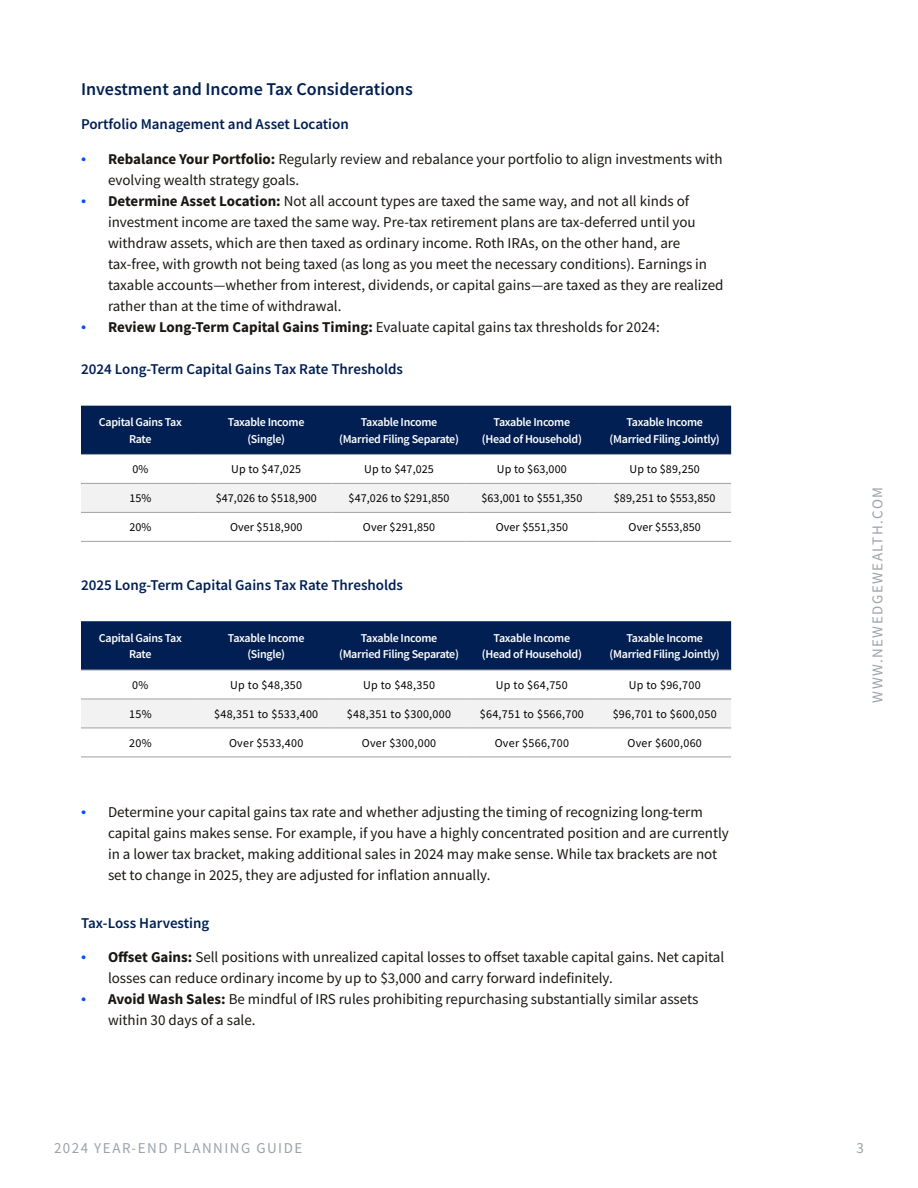
<style>
.page{position:relative;width:918px;height:1188px;background:#fff}
.page>*{position:absolute;margin:0;border:0;box-sizing:border-box;transform-origin:0 0}
.t1{font:600 18px "Source Sans Pro";color:#011f53}
.t2{font:15px/21px "Source Sans Pro";color:#1a1613}
.t3{font:600 15px "Source Sans Pro";color:#011f53}
.t4{font:15px "Source Sans Pro";letter-spacing:.1em;color:#9ba2aa}
.t5{font:12px "Source Sans Pro";letter-spacing:.01em;color:#000}
.t6{font:600 12px/16.5px "Source Sans Pro";letter-spacing:-.025em;color:#fff;text-align:center}
.s1{font-family:"Myriad Pro";font-size:18px;color:#004cff}
.s2{font-weight:700}
</style>
<div class="page">
<div style="left:81px;top:621px;width:650px;height:49px;background:#011f53"></div>
<svg style="left:81px;top:698px;width:650px;height:59px"></svg>
<div style="left:81px;top:700px;width:650px;height:28px;background:#f2f2f2"></div>
<hr style="left:81px;top:670px;width:119px;height:1px;background:#9ca1a2">
<hr style="left:200px;top:670px;width:133px;height:1px;background:#9ca1a2">
<hr style="left:333px;top:670px;width:132px;height:1px;background:#9ca1a2">
<hr style="left:465px;top:670px;width:133px;height:1px;background:#9ca1a2">
<hr style="left:598px;top:670px;width:133px;height:1px;background:#9ca1a2">
<hr style="left:81px;top:699px;width:119px;height:1px;background:#9ca1a2">
<hr style="left:200px;top:699px;width:133px;height:1px;background:#9ca1a2">
<hr style="left:333px;top:699px;width:132px;height:1px;background:#9ca1a2">
<hr style="left:465px;top:699px;width:133px;height:1px;background:#9ca1a2">
<hr style="left:598px;top:699px;width:133px;height:1px;background:#9ca1a2">
<hr style="left:81px;top:728px;width:119px;height:1px;background:#9ca1a2">
<hr style="left:200px;top:728px;width:133px;height:1px;background:#9ca1a2">
<hr style="left:333px;top:728px;width:132px;height:1px;background:#9ca1a2">
<hr style="left:465px;top:728px;width:133px;height:1px;background:#9ca1a2">
<hr style="left:598px;top:728px;width:133px;height:1px;background:#9ca1a2">
<hr style="left:81px;top:757px;width:119px;height:1px;background:#9ca1a2">
<hr style="left:200px;top:757px;width:133px;height:1px;background:#9ca1a2">
<hr style="left:333px;top:757px;width:132px;height:1px;background:#9ca1a2">
<hr style="left:465px;top:757px;width:133px;height:1px;background:#9ca1a2">
<hr style="left:598px;top:757px;width:133px;height:1px;background:#9ca1a2">
<div style="left:81px;top:406px;width:650px;height:48px;background:#011f53"></div>
<svg style="left:81px;top:540px;width:650px;height:1px"></svg>
<div style="left:81px;top:484px;width:650px;height:28px;background:#f2f2f2"></div>
<hr style="left:81px;top:454px;width:119px;height:1px;background:#9ca1a2">
<hr style="left:200px;top:454px;width:133px;height:1px;background:#9ca1a2">
<hr style="left:333px;top:454px;width:132px;height:1px;background:#9ca1a2">
<hr style="left:465px;top:454px;width:133px;height:1px;background:#9ca1a2">
<hr style="left:598px;top:454px;width:133px;height:1px;background:#9ca1a2">
<hr style="left:81px;top:483px;width:119px;height:1px;background:#9ca1a2">
<hr style="left:200px;top:483px;width:133px;height:1px;background:#9ca1a2">
<hr style="left:333px;top:483px;width:132px;height:1px;background:#9ca1a2">
<hr style="left:465px;top:483px;width:133px;height:1px;background:#9ca1a2">
<hr style="left:598px;top:483px;width:133px;height:1px;background:#9ca1a2">
<hr style="left:81px;top:512px;width:119px;height:1px;background:#9ca1a2">
<hr style="left:200px;top:512px;width:133px;height:1px;background:#9ca1a2">
<hr style="left:333px;top:512px;width:132px;height:1px;background:#9ca1a2">
<hr style="left:465px;top:512px;width:133px;height:1px;background:#9ca1a2">
<hr style="left:598px;top:512px;width:133px;height:1px;background:#9ca1a2">
<hr style="left:81px;top:541px;width:119px;height:1px;background:#9ca1a2">
<hr style="left:200px;top:541px;width:133px;height:1px;background:#9ca1a2">
<hr style="left:333px;top:541px;width:132px;height:1px;background:#9ca1a2">
<hr style="left:465px;top:541px;width:133px;height:1px;background:#9ca1a2">
<hr style="left:598px;top:541px;width:133px;height:1px;background:#9ca1a2">
<p class="t1" style="left:81px;top:77px;width:333px">Investment and Income Tax Considerations</p>
<p class="t3" style="left:81px;top:114px;width:269px">Portfolio Management and Asset Location</p>
<p class="t2" style="left:108px;top:148px;width:616px;text-indent:-27px"><span class="s1">•</span> <span class="s2">Rebalance Your Portfolio:</span> Regularly review and rebalance your portfolio to align investments with evolving wealth strategy goals.</p>
<p class="t2" style="left:108px;top:190px;width:617px;text-indent:-27px"><span class="s1">•</span> <span class="s2">Determine Asset Location:</span> Not all account types are taxed the same way, and not all kinds of investment income are taxed the same way. Pre-tax retirement plans are tax-deferred until you withdraw assets, which are then taxed as ordinary income. Roth IRAs, on the other hand, are tax-free, with growth not being taxed (as long as you meet the necessary conditions). Earnings in taxable accounts—whether from interest, dividends, or capital gains—are taxed as they are realized rather than at the time of withdrawal.</p>
<p class="t2" style="left:81px;top:316px;width:580px"><span class="s1">•</span> <span class="s2">Review Long-Term Capital Gains Timing:</span> Evaluate capital gains tax thresholds for 2024:</p>
<p class="t3" style="left:81px;top:359px;width:324px">2024 Long-Term Capital Gains Tax Rate Thresholds</p>
<p class="t6" style="left:99px;top:414px;width:85px">Capital Gains Tax<br>Rate</p>
<p class="t6" style="left:228px;top:414px;width:78px">Taxable Income (Single)</p>
<p class="t6" style="left:339px;top:414px;width:121px">Taxable Income (Married Filing Separate)</p>
<p class="t6" style="left:482px;top:414px;width:102px">Taxable Income (Head of Household)</p>
<p class="t6" style="left:610px;top:414px;width:112px">Taxable Income (Married Filing Jointly)</p>
<p class="t5" style="left:132px;top:462px;width:17px">0%</p>
<p class="t5" style="left:231px;top:462px;width:71px">Up to $47,025</p>
<p class="t5" style="left:364px;top:462px;width:71px">Up to $47,025</p>
<p class="t5" style="left:497px;top:462px;width:71px">Up to $63,000</p>
<p class="t5" style="left:630px;top:462px;width:72px">Up to $89,250</p>
<p class="t5" style="left:129px;top:491px;width:24px">15%</p>
<p class="t5" style="left:216px;top:491px;width:103px">$47,026 to $518,900</p>
<p class="t5" style="left:349px;top:491px;width:102px">$47,026 to $291,850</p>
<p class="t5" style="left:481px;top:491px;width:102px">$63,001 to $551,350</p>
<p class="t5" style="left:614px;top:491px;width:103px">$89,251 to $553,850</p>
<p class="t5" style="left:129px;top:520px;width:24px">20%</p>
<p class="t5" style="left:230px;top:520px;width:74px">Over $518,900</p>
<p class="t5" style="left:363px;top:520px;width:74px">Over $291,850</p>
<p class="t5" style="left:496px;top:520px;width:74px">Over $551,350</p>
<p class="t5" style="left:629px;top:520px;width:74px">Over $553,850</p>
<p class="t3" style="left:81px;top:575px;width:324px">2025 Long-Term Capital Gains Tax Rate Thresholds</p>
<p class="t6" style="left:99px;top:630px;width:85px">Capital Gains Tax<br>Rate</p>
<p class="t6" style="left:228px;top:630px;width:78px">Taxable Income (Single)</p>
<p class="t6" style="left:339px;top:630px;width:121px">Taxable Income (Married Filing Separate)</p>
<p class="t6" style="left:482px;top:630px;width:102px">Taxable Income (Head of Household)</p>
<p class="t6" style="left:610px;top:630px;width:112px">Taxable Income (Married Filing Jointly)</p>
<p class="t5" style="left:132px;top:677px;width:18px">0%</p>
<p class="t5" style="left:230px;top:677px;width:73px">Up to $48,350</p>
<p class="t5" style="left:363px;top:677px;width:73px">Up to $48,350</p>
<p class="t5" style="left:496px;top:677px;width:73px">Up to $64,750</p>
<p class="t5" style="left:629px;top:677px;width:73px">Up to $96,700</p>
<p class="t5" style="left:129px;top:706px;width:24px">15%</p>
<p class="t5" style="left:214px;top:706px;width:106px">$48,351 to $533,400</p>
<p class="t5" style="left:347px;top:706px;width:106px">$48,351 to $300,000</p>
<p class="t5" style="left:480px;top:706px;width:106px">$64,751 to $566,700</p>
<p class="t5" style="left:613px;top:706px;width:106px">$96,701 to $600,050</p>
<p class="t5" style="left:129px;top:735px;width:24px">20%</p>
<p class="t5" style="left:229px;top:735px;width:76px">Over $533,400</p>
<p class="t5" style="left:362px;top:735px;width:76px">Over $300,000</p>
<p class="t5" style="left:495px;top:735px;width:76px">Over $566,700</p>
<p class="t5" style="left:628px;top:735px;width:76px">Over $600,060</p>
<p class="t2" style="left:108px;top:801px;width:623px;text-indent:-27px"><span class="s1">•</span> Determine your capital gains tax rate and whether adjusting the timing of recognizing long-term capital gains makes sense. For example, if you have a highly concentrated position and are currently in a lower tax bracket, making additional sales in 2024 may make sense. While tax brackets are not set to change in 2025, they are adjusted for inflation annually.</p>
<p class="t3" style="left:81px;top:913px;width:130px">Tax-Loss Harvesting</p>
<p class="t2" style="left:108px;top:947px;width:618px;text-indent:-27px"><span class="s1">•</span> <span class="s2">Offset Gains:</span> Sell positions with unrealized capital losses to offset taxable capital gains. Net capital losses can reduce ordinary income by up to $3,000 and carry forward indefinitely.</p>
<p class="t2" style="left:108px;top:989px;width:592px;text-indent:-27px"><span class="s1">•</span> <span class="s2">Avoid Wash Sales:</span> Be mindful of IRS rules prohibiting repurchasing substantially similar assets within 30 days of a sale.</p>
<p class="t4" style="left:868px;top:703px;width:218px;rotate:-90deg">WWW.NEWEDGEWEALTH.COM</p>
<p class="t4" style="left:54px;top:1138px;width:250px">2024 YEAR-END PLANNING GUIDE</p>
<p class="t4" style="left:857px;top:1138px;width:9px">3</p>
</div>
